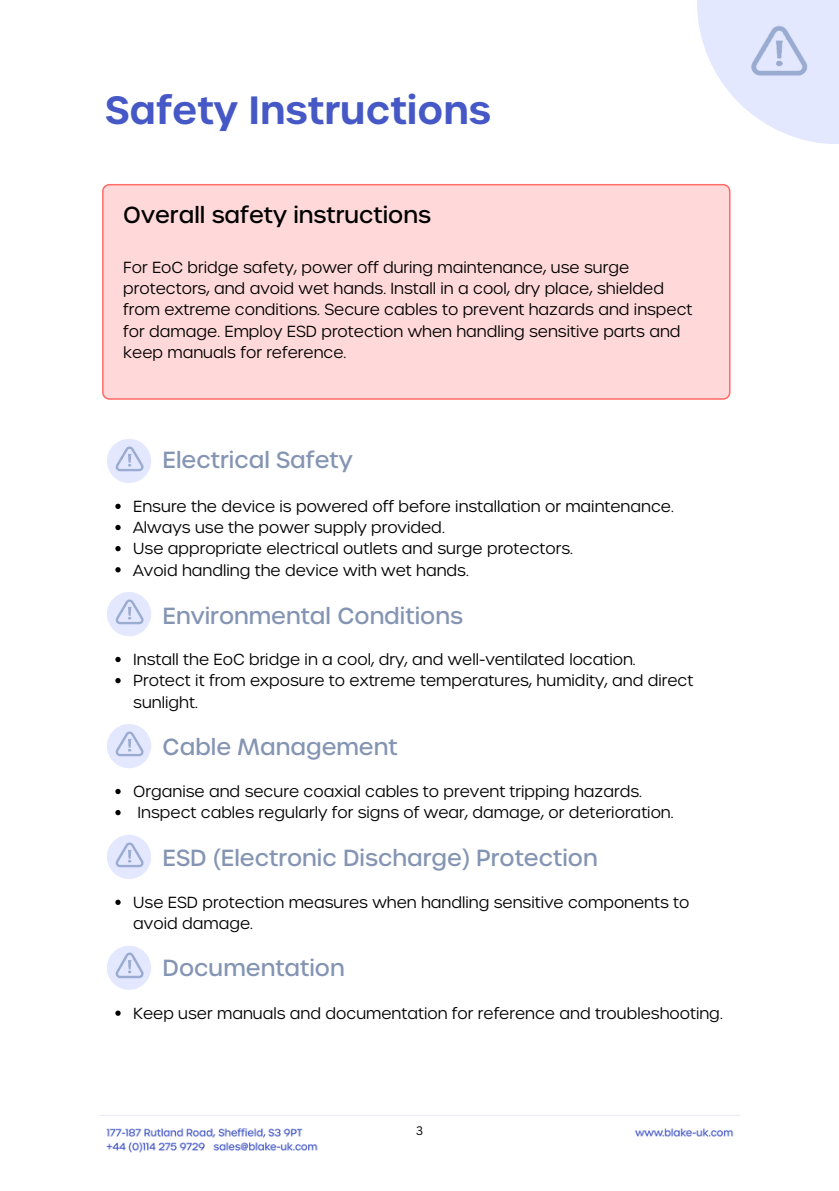
<style>
.page{position:relative;width:839px;height:1191px;background:#fff}
.page>*{position:absolute;margin:0;border:0;box-sizing:border-box;transform-origin:0 0}
.t1{font:600 38px "Urbane";color:#4558c5}
.t2{font:500 22.6px "Urbane";color:#8494b3}
.t3{font:500 22.6px "Urbane";color:#000}
.t4{font:300 15.4px/21.2px "Urbane";color:#000}
.t5{font:12px "Canva Sans";color:#000}
</style>
<div class="page">
<img style="left:99px;top:189px;width:641px;height:964px">
<svg style="left:697px;top:0;width:141px;height:144px;fill:#e4e8ff"></svg>
<img style="left:748px;top:23px;width:61px;height:56px">
<div style="left:102px;top:184px;width:628px;height:216px;background:#ffd9d9"></div>
<div style="left:107px;top:439px;width:44px;height:44px;background:#e4e8ff;border-radius:50%"></div>
<img style="left:115px;top:446px;width:29px;height:26px">
<svg style="left:115px;top:504px;width:6px;height:5px"></svg>
<svg style="left:115px;top:525px;width:6px;height:5px"></svg>
<svg style="left:115px;top:546px;width:6px;height:5px"></svg>
<svg style="left:115px;top:567px;width:6px;height:5px"></svg>
<div style="left:107px;top:592px;width:44px;height:44px;background:#e4e8ff;border-radius:50%"></div>
<img style="left:115px;top:599px;width:29px;height:26px">
<svg style="left:115px;top:657px;width:6px;height:5px"></svg>
<svg style="left:115px;top:678px;width:6px;height:5px"></svg>
<div style="left:107px;top:724px;width:44px;height:44px;background:#e4e8ff;border-radius:50%"></div>
<img style="left:115px;top:731px;width:29px;height:26px">
<svg style="left:115px;top:789px;width:6px;height:5px"></svg>
<svg style="left:115px;top:810px;width:6px;height:5px"></svg>
<div style="left:107px;top:835px;width:44px;height:44px;background:#e4e8ff;border-radius:50%"></div>
<img style="left:115px;top:842px;width:29px;height:26px">
<svg style="left:115px;top:900px;width:6px;height:5px"></svg>
<div style="left:107px;top:946px;width:44px;height:44px;background:#e4e8ff;border-radius:50%"></div>
<img style="left:115px;top:952px;width:29px;height:27px">
<svg style="left:115px;top:1011px;width:6px;height:5px"></svg>
<p class="t1" style="left:105px;top:86px;width:387px">Safety Instructions</p>
<p class="t3" style="left:123px;top:200px;width:309px">Overall safety instructions</p>
<p class="t4" style="left:123px;top:256px;width:570px">For EoC bridge safety, power off during maintenance, use surge protectors, and avoid wet hands. Install in a cool, dry place, shielded from extreme conditions. Secure cables to prevent hazards and inspect for damage. Employ ESD protection when handling sensitive parts and keep manuals for reference.</p>
<p class="t2" style="left:163px;top:445px;width:191px">Electrical Safety</p>
<p class="t4" style="left:133px;top:495px;width:542px">Ensure the device is powered off before installation or maintenance.</p>
<p class="t4" style="left:133px;top:516px;width:313px">Always use the power supply provided.</p>
<p class="t4" style="left:133px;top:537px;width:441px">Use appropriate electrical outlets and surge protectors.</p>
<p class="t4" style="left:133px;top:559px;width:337px">Avoid handling the device with wet hands.</p>
<p class="t2" style="left:163px;top:601px;width:302px">Environmental Conditions</p>
<p class="t4" style="left:133px;top:648px;width:504px">Install the EoC bridge in a cool, dry, and well-ventilated location.</p>
<p class="t4" style="left:133px;top:669px;width:561px">Protect it from exposure to extreme temperatures, humidity, and direct sunlight.</p>
<p class="t2" style="left:163px;top:732px;width:236px">Cable Management</p>
<p class="t4" style="left:133px;top:780px;width:510px">Organise and secure coaxial cables to prevent tripping hazards.</p>
<p class="t4" style="left:138px;top:801px;width:537px">Inspect cables regularly for signs of wear, damage, or deterioration.</p>
<p class="t2" style="left:163px;top:843px;width:436px">ESD (Electronic Discharge) Protection</p>
<p class="t4" style="left:133px;top:891px;width:557px">Use ESD protection measures when handling sensitive components to avoid damage.</p>
<p class="t2" style="left:163px;top:953px;width:183px">Documentation</p>
<p class="t4" style="left:133px;top:1002px;width:591px">Keep user manuals and documentation for reference and troubleshooting.</p>
<p class="t5" style="left:416px;top:1123px;width:8px">3</p>
</div>
